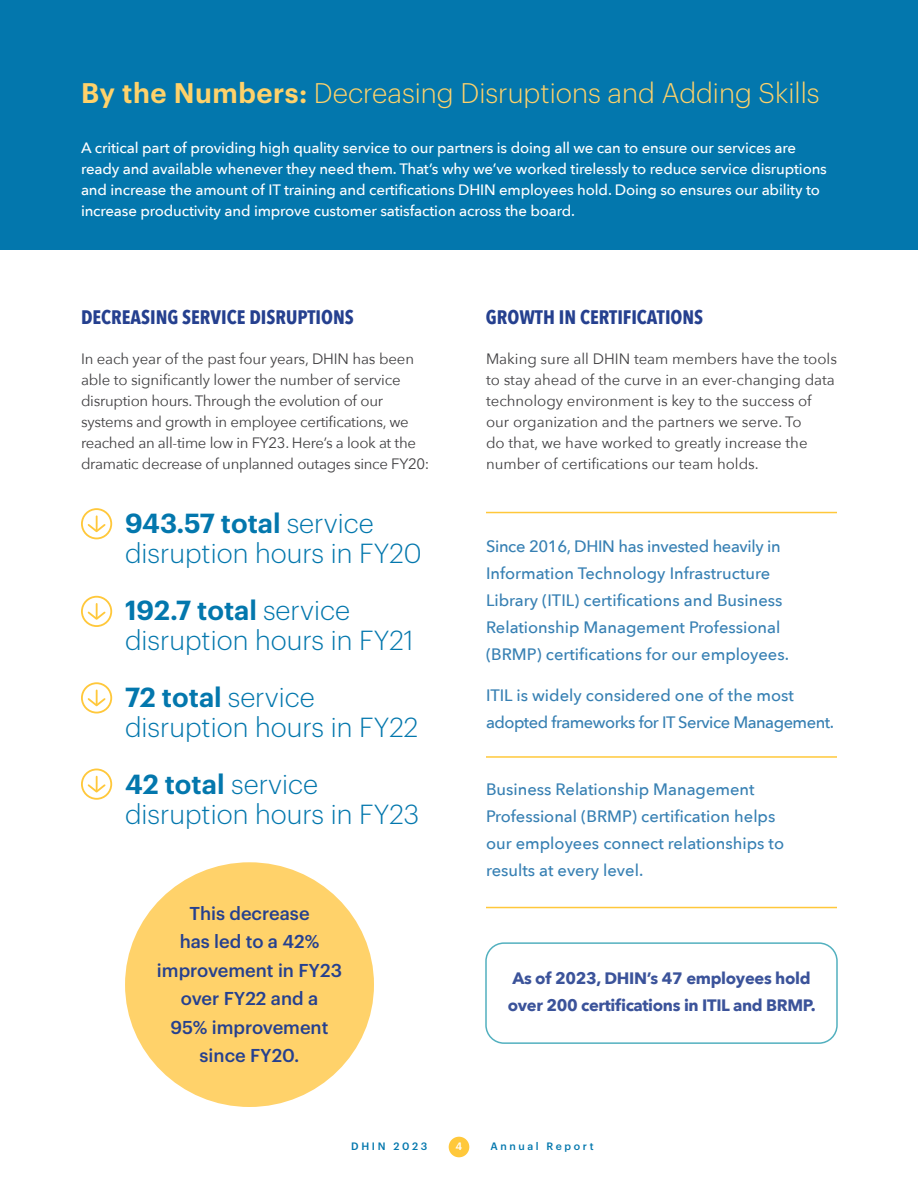
<style>
.page{position:relative;width:918px;height:1188px;background:#fff}
.page>*{position:absolute;margin:0;border:0;box-sizing:border-box;transform-origin:0 0}
.t1{font:300 27.75px "Graphik";color:#ffd26a}
.t2{font:300 27px/30px "Graphik";color:#0377ad}
.t3{font:700 19.5px "Avenir Next Condensed";color:#25408f}
.t4{font:500 18.3px/28.5px "Graphik";color:#25408f;text-align:center}
.t5{font:500 16.5px/27px "Avenir Next";color:#3780b3}
.t6{font:500 16.5px/27px "Avenir Next";letter-spacing:-.03em;color:#3780b3}
.t7{font:700 16.5px/27px "Avenir Next";letter-spacing:-.02em;color:#3b539a}
.t8{font:15px/21px "Avenir Next";letter-spacing:-.01em;color:#414042}
.t9{font:500 15px/21px "Avenir Next";letter-spacing:-.01em;color:#fff}
.t10{font:500 10.5px "Graphik";letter-spacing:.25em;color:#0377ad}
.t11{font:500 10.5px "Graphik";color:#fff}
.s1{font-weight:600}
</style>
<div class="page">
<div style="left:449px;top:1137px;width:20px;height:20px;background:#ffc83b;border-radius:50%"></div>
<div style="left:485px;top:942px;width:353px;height:102px;border:2px solid #52b0bf;border-radius:18px"></div>
<div style="left:0;top:0;width:918px;height:249px;background:#0377ad"></div>
<div style="left:125px;top:862px;width:249px;height:245px;background:#ffd26a;border-radius:50%"></div>
<div style="left:81px;top:508px;width:31px;height:31px;border:2px solid #ffc83b;border-radius:50%"></div>
<svg style="left:86px;top:516px;width:21px;height:18px"></svg>
<div style="left:81px;top:596px;width:31px;height:31px;border:2px solid #ffc83b;border-radius:50%"></div>
<svg style="left:86px;top:604px;width:21px;height:17px"></svg>
<div style="left:81px;top:682px;width:31px;height:32px;border:2px solid #ffc83b;border-radius:50%"></div>
<svg style="left:86px;top:690px;width:21px;height:18px"></svg>
<div style="left:81px;top:769px;width:31px;height:31px;border:2px solid #ffc83b;border-radius:50%"></div>
<svg style="left:86px;top:777px;width:21px;height:17px"></svg>
<hr style="left:486px;top:512px;width:351px;height:1px;background:#ffc83b">
<hr style="left:486px;top:756px;width:351px;height:2px;background:#ffc83b">
<hr style="left:486px;top:907px;width:351px;height:1px;background:#ffc83b">
<h1 class="t1" style="left:81px;top:73px;width:740px"><span class="s1">By the Numbers:</span> Decreasing Disruptions and Adding Skills</h1>
<p class="t9" style="left:81px;top:137px;width:747px">A critical part of providing high quality service to our partners is doing all we can to ensure our services are ready and available whenever they need them. That’s why we’ve worked tirelessly to reduce service disruptions and increase the amount of IT training and certifications DHIN employees hold. Doing so ensures our ability to increase productivity and improve customer satisfaction across the board.</p>
<h3 class="t3" style="left:81px;top:305px;width:274px">DECREASING SERVICE DISRUPTIONS</h3>
<h3 class="t3" style="left:486px;top:305px;width:219px">GROWTH IN CERTIFICATIONS</h3>
<p class="t8" style="left:81px;top:347px;width:350px">In each year of the past four years, DHIN has been able to significantly lower the number of service disruption hours. Through the evolution of our systems and growth in employee certifications, we reached an all-time low in FY23. Here’s a look at the dramatic decrease of unplanned outages since FY20:</p>
<p class="t8" style="left:486px;top:347px;width:353px">Making sure all DHIN team members have the tools to stay ahead of the curve in an ever-changing data technology environment is key to the success of our organization and the partners we serve. To<br>do that, we have worked to greatly increase the number of certifications our team holds.</p>
<h2 class="t2" style="left:125px;top:506px;width:298px"><span class="s1">943.57 total</span> service disruption hours in FY20</h2>
<h2 class="t2" style="left:125px;top:593px;width:290px"><span class="s1">192.7 total</span> service disruption hours in FY21</h2>
<h2 class="t2" style="left:125px;top:680px;width:295px"><span class="s1">72 total</span> service disruption hours in FY22</h2>
<h2 class="t2" style="left:125px;top:767px;width:296px"><span class="s1">42 total</span> service disruption hours in FY23</h2>
<p class="t4" style="left:157px;top:897px;width:187px">This decrease<br>has led to a 42% improvement in FY23 over FY22 and a<br>95% improvement since FY20.</p>
<p class="t5" style="left:486px;top:533px;width:305px">Since 2016, DHIN has invested heavily in Information Technology Infrastructure Library (ITIL) certifications and Business Relationship Management Professional (BRMP) certifications for our employees.</p>
<p class="t6" style="left:486px;top:681px;width:350px">ITIL is widely considered one of the most adopted frameworks for IT Service Management.</p>
<p class="t5" style="left:486px;top:776px;width:300px">Business Relationship Management Professional (BRMP) certification helps our employees connect relationships to results at every level.</p>
<p class="t7" style="left:508px;top:964px;width:309px">As of 2023, DHIN’s 47 employees hold over 200 certifications in ITIL and BRMP.</p>
<p class="t10" style="left:351px;top:1139px;width:77px">DHIN 2023</p>
<p class="t11" style="left:455px;top:1139px;width:8px">4</p>
<p class="t10" style="left:490px;top:1139px;width:105px">Annual Report</p>
</div>
